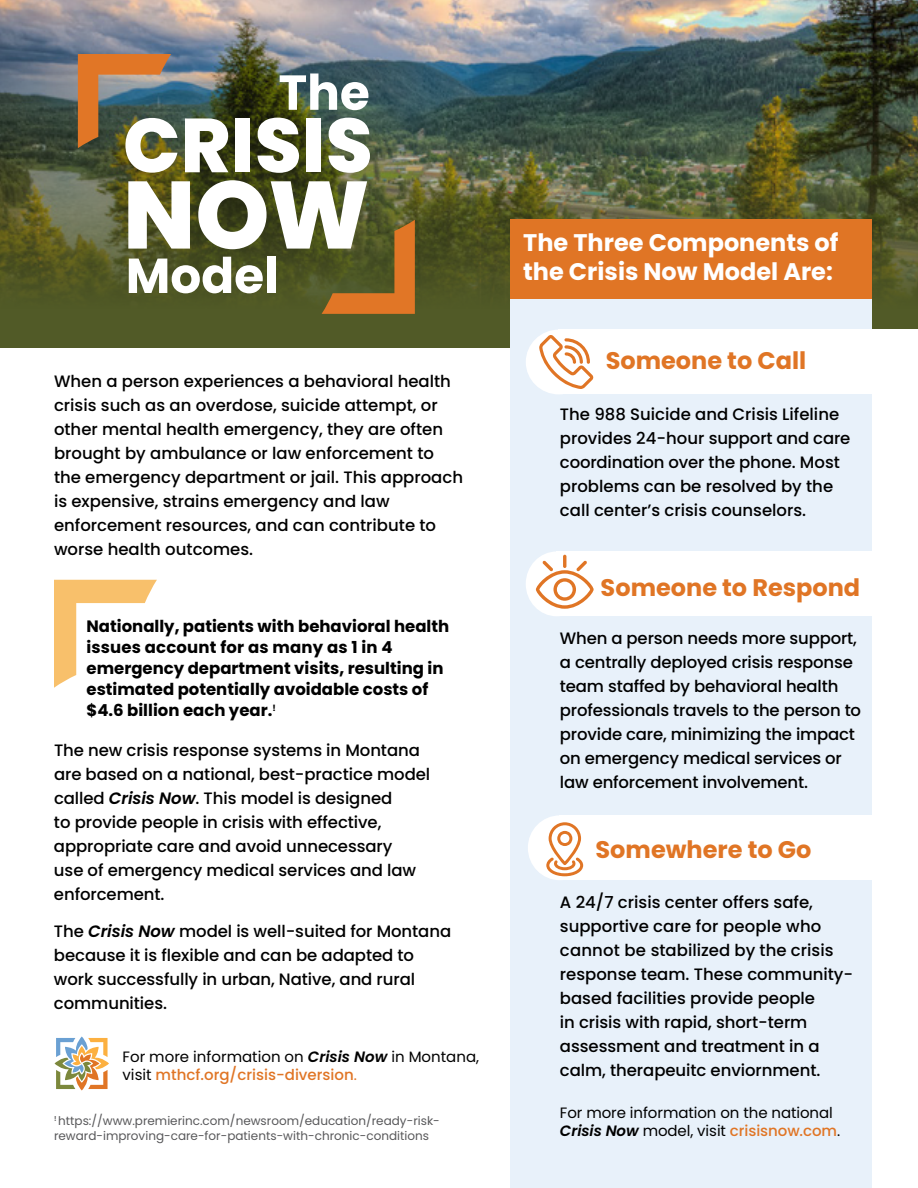
<style>
.page{position:relative;width:918px;height:1188px;background:#fff}
.page>*{position:absolute;margin:0;border:0;box-sizing:border-box;transform-origin:0 0}
.t1{font:700 24px "Poppins";color:#e07525}
.t2{font:700 24px/28.5px "Poppins";color:#fff}
.t3{font:500 16.5px/24px "Poppins";letter-spacing:-.005em;color:#000}
.t4{font:700 16.5px/21px "Poppins";color:#000}
.t5{font:15px/18px "Poppins";letter-spacing:-.005em;color:#000}
.t6{font:12px/15px "Poppins";color:#58585a}
.s1{font-weight:600;font-style:italic}
.s2{font-weight:500;color:#e07525}
.s3{color:#e07525}
</style>
<div class="page">
<img style="left:0;top:0;width:918px;height:348px">
<div style="left:510px;top:235px;width:362px;height:953px;background:#e8f1fa"></div>
<div style="left:526px;top:330px;width:66px;height:64px;background:#fff;border-radius:50%"></div>
<div style="left:559px;top:330px;width:359px;height:64px;background:#fff"></div>
<div style="left:526px;top:551px;width:62px;height:65px;background:#fff;border-radius:50%"></div>
<div style="left:557px;top:551px;width:361px;height:65px;background:#fff"></div>
<div style="left:528px;top:815px;width:64px;height:65px;background:#fff;border-radius:50%"></div>
<div style="left:560px;top:815px;width:358px;height:65px;background:#fff"></div>
<svg style="left:185px;top:118px;width:43px;height:54px"></svg>
<div style="left:235px;top:118px;width:15px;height:54px;background:#fff"></div>
<svg style="left:257px;top:118px;width:42px;height:55px"></svg>
<div style="left:306px;top:118px;width:15px;height:54px;background:#fff"></div>
<svg style="left:328px;top:118px;width:42px;height:55px"></svg>
<svg style="left:280px;top:73px;width:88px;height:37px"></svg>
<img style="left:78px;top:54px;width:100px;height:119px">
<svg style="left:128px;top:180px;width:287px;height:134px"></svg>
<div style="left:510px;top:219px;width:362px;height:79px;background:#e07525"></div>
<svg style="left:539px;top:335px;width:54px;height:54px"></svg>
<svg style="left:536px;top:555px;width:58px;height:54px"></svg>
<svg style="left:546px;top:822px;width:37px;height:54px"></svg>
<svg style="left:54px;top:580px;width:103px;height:108px"></svg>
<svg style="left:55px;top:1036px;width:54px;height:54px"></svg>
<p class="t3" style="left:54px;top:370px;width:411px">When a person experiences a behavioral health crisis such as an overdose, suicide attempt, or other mental health emergency, they are often brought by ambulance or law enforcement to the emergency department or jail. This approach is expensive, strains emergency and law enforcement resources, and can contribute to worse health outcomes.</p>
<p class="t4" style="left:87px;top:617px;width:364px">Nationally, patients with behavioral health issues account for as many as 1 in 4 emergency department visits, resulting in estimated potentially avoidable costs of $4.6 billion each year.<sup>!</sup></p>
<p class="t3" style="left:54px;top:738px;width:378px">The new crisis response systems in Montana are based on a national, best-practice model called <span class="s1">Crisis Now</span>. This model is designed<br>to provide people in crisis with effective, appropriate care and avoid unnecessary<br>use of emergency medical services and law enforcement.</p>
<p class="t3" style="left:54px;top:920px;width:399px">The <span class="s1">Crisis Now</span> model is well-suited for Montana because it is flexible and can be adapted to work successfully in urban, Native, and rural communities.</p>
<p class="t5" style="left:123px;top:1048px;width:358px">For more information on <span class="s1">Crisis Now</span> in Montana, visit <span class="s2">mthcf.org/crisis-diversion</span><span class="s3">.</span></p>
<p class="t6" style="left:54px;top:1114px;width:387px"><sup>!</sup> https://www.premierinc.com/newsroom/education/ready-risk&shy;reward-improving-care-for-patients-with-chronic-conditions</p>
<h1 class="t2" style="left:523px;top:231px;width:317px">The Three Components of the Crisis Now Model Are:</h1>
<h1 class="t1" style="left:606px;top:350px;width:202px">Someone to Call</h1>
<p class="t3" style="left:560px;top:403px;width:292px">The 988 Suicide and Crisis Lifeline provides 24-hour support and care coordination over the phone. Most problems can be resolved by the call center’s crisis counselors.</p>
<h1 class="t1" style="left:601px;top:576px;width:261px">Someone to Respond</h1>
<p class="t3" style="left:560px;top:626px;width:303px">When a person needs more support, a centrally deployed crisis response team staffed by behavioral health professionals travels to the person to provide care, minimizing the impact on emergency medical services or law enforcement involvement.</p>
<h1 class="t1" style="left:596px;top:839px;width:217px">Somewhere to Go</h1>
<p class="t3" style="left:560px;top:890px;width:295px">A 24/7 crisis center offers safe, supportive care for people who cannot be stabilized by the crisis response team. These community&shy;based facilities provide people<br>in crisis with rapid, short-term assessment and treatment in a calm, therapeuitc enviornment.</p>
<p class="t5" style="left:560px;top:1104px;width:282px">For more information on the national<br><span class="s1">Crisis Now</span> model, visit <span class="s2">crisisnow.com</span>.</p>
</div>
